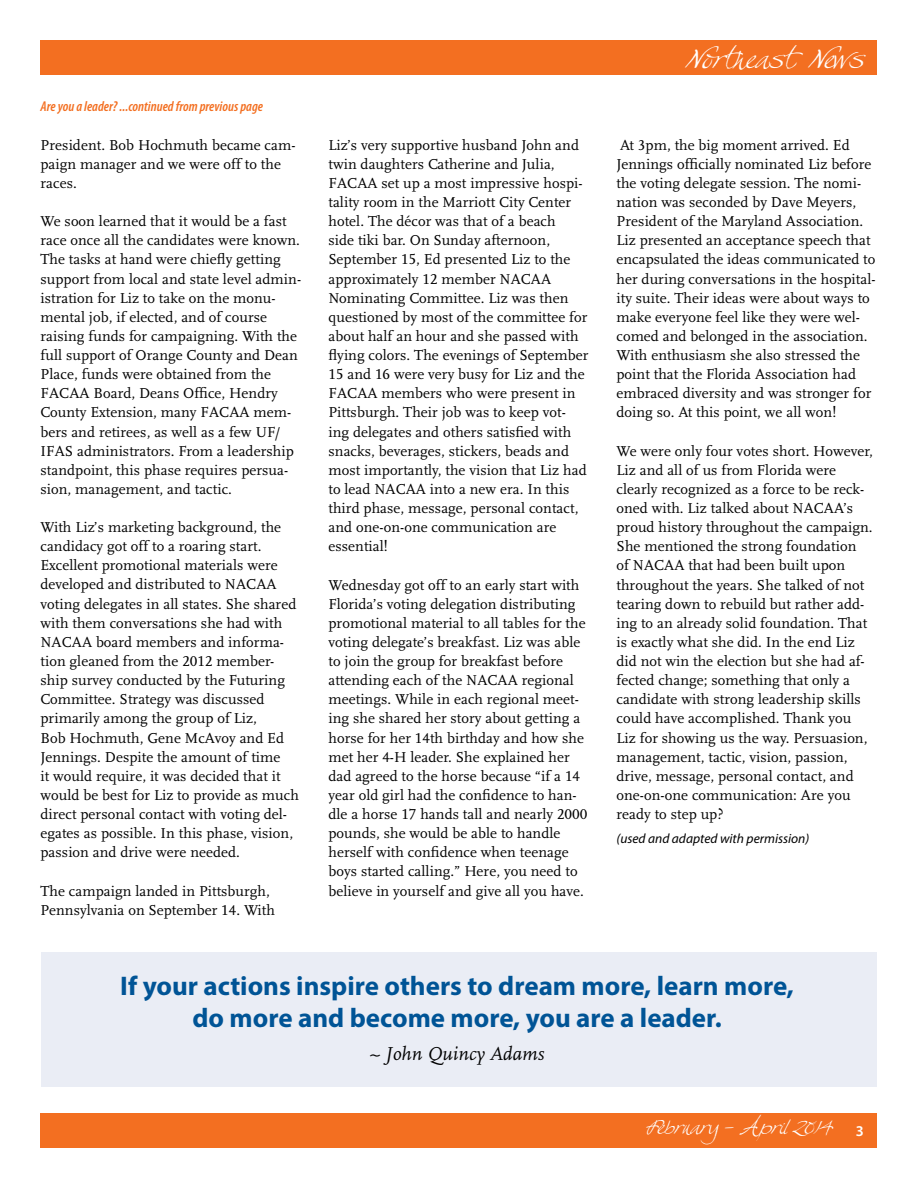
<style>
.page{position:relative;width:918px;height:1188px;background:#fff}
.page>*{position:absolute;margin:0;border:0;box-sizing:border-box;transform-origin:0 0}
.t1{font:700 27px/31.5px "Myriad Pro";color:#005496;text-align:center}
.t2{font:27px "Swan Song";color:#fff}
.t3{font:19.5px "Swan Song";color:#fff}
.t4{font:italic 19.5px "Scala LF";letter-spacing:.005em;color:#000}
.t5{font:15px/19.2px "Scala LF";letter-spacing:.005em;color:#000}
.t6{font:600 15px "Myriad Pro";color:#fff}
.t7{font:italic 600 condensed 14.25px "Myriad Pro";color:#f36f21}
.t8{font:italic 13.5px "Myriad Pro";color:#000}
</style>
<div class="page">
<div style="left:40px;top:1113px;width:838px;height:35px;background:#f36f21"></div>
<div style="left:40px;top:40px;width:838px;height:35px;background:#f36f21"></div>
<div style="left:41px;top:953px;width:835px;height:134px;background:#eaedf5"></div>
<p class="t7" style="left:40px;top:98px;width:224px">Are you a leader? ...continued from previous page</p>
<p class="t5" style="left:40px;top:135px;width:257px">President. Bob Hochmuth became cam&shy;paign manager and we were off to the races.</p>
<p class="t5" style="left:40px;top:212px;width:262px">We soon learned that it would be a fast race once all the candidates were known.<br>The tasks at hand were chiefly getting support from local and state level admin&shy;istration for Liz to take on the monu&shy;mental job, if elected, and of course raising funds for campaigning. With the full support of Orange County and Dean Place, funds were obtained from the FACAA Board, Deans Office, Hendry County Extension, many FACAA mem&shy;bers and retirees, as well as a few UF/ IFAS administrators. From a leadership standpoint, this phase requires persua&shy;sion, management, and tactic.</p>
<p class="t5" style="left:40px;top:518px;width:260px">With Liz’s marketing background, the candidacy got off to a roaring start.<br>Excellent promotional materials were developed and distributed to NACAA voting delegates in all states. She shared with them conversations she had with NACAA board members and informa&shy;tion gleaned from the 2012 member&shy;ship survey conducted by the Futuring Committee. Strategy was discussed primarily among the group of Liz,<br>Bob Hochmuth, Gene McAvoy and Ed Jennings. Despite the amount of time<br>it would require, it was decided that it would be best for Liz to provide as much direct personal contact with voting del&shy;egates as possible. In this phase, vision, passion and drive were needed.</p>
<p class="t5" style="left:40px;top:881px;width:236px">The campaign landed in Pittsburgh,<br>Pennsylvania on September 14. With</p>
<p class="t5" style="left:328px;top:135px;width:261px">Liz’s very supportive husband John and twin daughters Catherine and Julia, FACAA set up a most impressive hospi&shy;tality room in the Marriott City Center hotel. The décor was that of a beach<br>side tiki bar. On Sunday afternoon, September 15, Ed presented Liz to the approximately 12 member NACAA Nominating Committee. Liz was then questioned by most of the committee for about half an hour and she passed with flying colors. The evenings of September 15 and 16 were very busy for Liz and the FACAA members who were present in Pittsburgh. Their job was to keep vot&shy;ing delegates and others satisfied with snacks, beverages, stickers, beads and most importantly, the vision that Liz had to lead NACAA into a new era. In this third phase, message, personal contact, and one-on-one communication are essential!</p>
<p class="t5" style="left:328px;top:575px;width:260px">Wednesday got off to an early start with Florida’s voting delegation distributing promotional material to all tables for the voting delegate’s breakfast. Liz was able to join the group for breakfast before attending each of the NACAA regional meetings. While in each regional meet&shy;ing she shared her story about getting a horse for her 14th birthday and how she met her 4-H leader. She explained her dad agreed to the horse because “if a 14 year old girl had the confidence to han&shy;dle a horse 17 hands tall and nearly 2000 pounds, she would be able to handle herself with confidence when teenage boys started calling.” Here, you need to believe in yourself and give all you have.</p>
<h1 class="t2" style="left:685px;top:42px;width:181px">Northeast News</h1>
<p class="t5" style="left:616px;top:135px;width:261px">At 3pm, the big moment arrived. Ed Jennings officially nominated Liz before the voting delegate session. The nomi&shy;nation was seconded by Dave Meyers, President of the Maryland Association.<br>Liz presented an acceptance speech that encapsulated the ideas communicated to her during conversations in the hospital&shy;ity suite. Their ideas were about ways to make everyone feel like they were wel&shy;comed and belonged in the association.<br>With enthusiasm she also stressed the point that the Florida Association had embraced diversity and was stronger for doing so. At this point, we all won!</p>
<p class="t5" style="left:616px;top:441px;width:258px">We were only four votes short. However, Liz and all of us from Florida were clearly recognized as a force to be reck&shy;oned with. Liz talked about NACAA’s proud history throughout the campaign.<br>She mentioned the strong foundation<br>of NACAA that had been built upon throughout the years. She talked of not tearing down to rebuild but rather add&shy;ing to an already solid foundation. That is exactly what she did. In the end Liz did not win the election but she had af&shy;fected change; something that only a candidate with strong leadership skills could have accomplished. Thank you Liz for showing us the way. Persuasion, management, tactic, vision, passion, drive, message, personal contact, and one-on-one communication: Are you ready to step up?</p>
<p class="t8" style="left:616px;top:830px;width:194px">(used and adapted with permission)</p>
<h1 class="t1" style="left:120px;top:970px;width:675px">If your actions inspire others to dream more, learn more, do more and become more, you are a leader.</h1>
<h2 class="t4" style="left:370px;top:1043px;width:176px">~ John Quincy Adams</h2>
<h2 class="t3" style="left:646px;top:1114px;width:189px">February – April 2014</h2>
<p class="t6" style="left:856px;top:1121px;width:10px">3</p>
</div>
